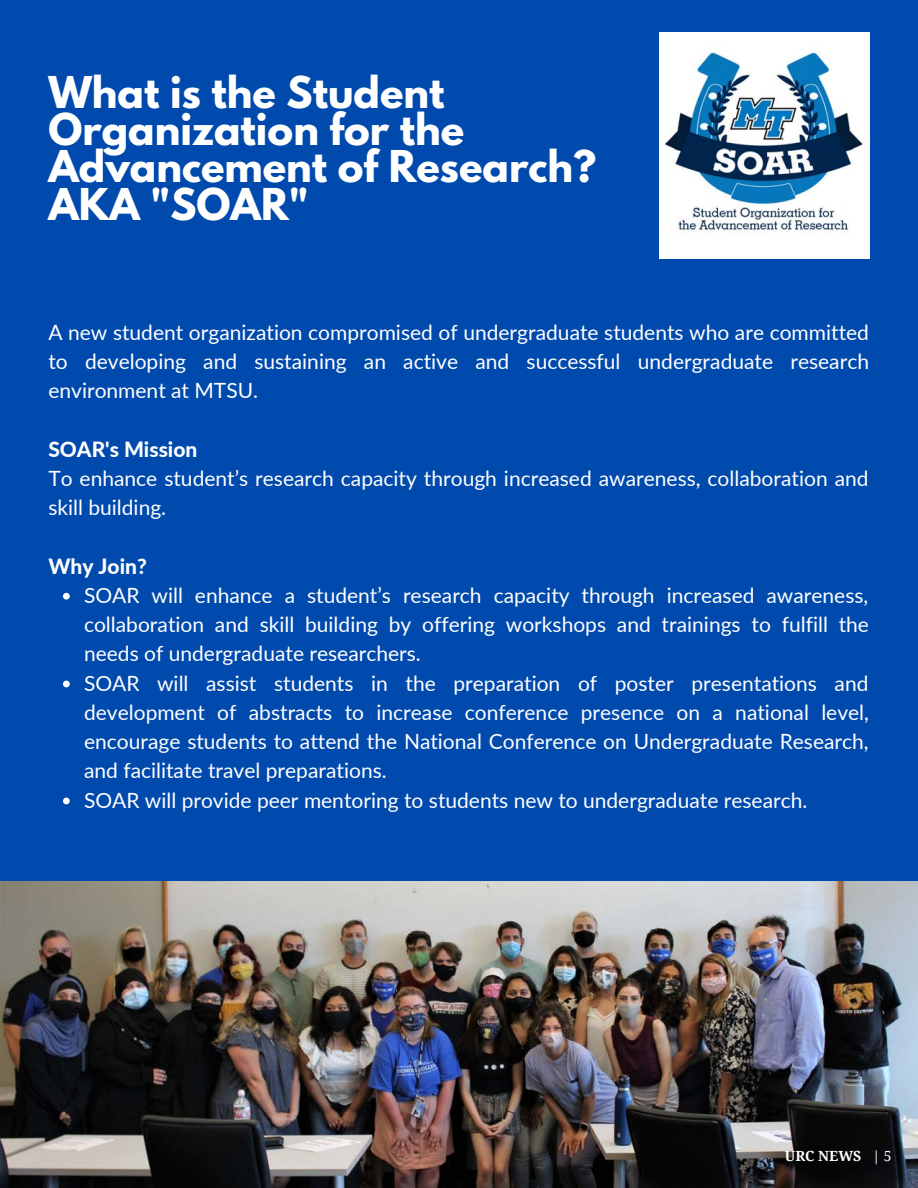
<style>
.page{position:relative;width:918px;height:1188px;background:#004aad}
.page>*{position:absolute;margin:0;border:0;box-sizing:border-box;transform-origin:0 0}
.t1{font:700 38.85px/37.2px "League Spartan";color:#fff}
.t2{font:21px/29.2px "Lato";color:#fff;text-align:justify}
.t3{font:800 21px "Lato";color:#fff}
.t4{font:700 13.95px "Montserrat";letter-spacing:-.03em;color:#fafdfd}
.t5{font:700 13.95px "Droid Serif";color:#fff}
.t6{font:13.95px "Droid Serif";color:#fff}
</style>
<div class="page">
<img style="left:659px;top:33px;width:211px;height:226px">
<svg style="left:63px;top:593px;width:7px;height:7px"></svg>
<svg style="left:63px;top:681px;width:7px;height:6px"></svg>
<svg style="left:63px;top:798px;width:7px;height:6px"></svg>
<img style="left:0;top:882px;width:918px;height:306px">
<p class="t1" style="left:48px;top:79px;width:549px">What is the Student<br>Organization for the<br>Advancement of Research?</p>
<p class="t1" style="left:48px;top:190px;width:262px">AKA "SOAR"</p>
<p class="t2" style="left:48px;top:317px;width:822px">A new student organization compromised of undergraduate students who are committed to developing and sustaining an active and successful undergraduate research environment at MTSU.</p>
<p class="t3" style="left:48px;top:436px;width:151px">SOAR's Mission</p>
<p class="t2" style="left:48px;top:463px;width:822px">To enhance student’s research capacity through increased awareness, collaboration and skill building.</p>
<p class="t3" style="left:48px;top:553px;width:100px">Why Join?</p>
<p class="t2" style="left:84px;top:580px;width:787px">SOAR will enhance a student’s research capacity through increased awareness, collaboration and skill building by offering workshops and trainings to fulfill the needs of undergraduate researchers.</p>
<p class="t2" style="left:84px;top:668px;width:786px">SOAR will assist students in the preparation of poster presentations and development of abstracts to increase conference presence on a national level, encourage students to attend the National Conference on Undergraduate Research, and facilitate travel preparations.</p>
<p class="t2" style="left:84px;top:785px;width:725px">SOAR will provide peer mentoring to students new to undergraduate research.</p>
<p class="t6" style="left:872px;top:1148px;width:21px">| 5</p>
<p class="t5" style="left:785px;top:1148px;width:78px">URC NEWS</p>
<p class="t4" style="left:803px;top:1148px;width:91px">URC | Page 4</p>
</div>
